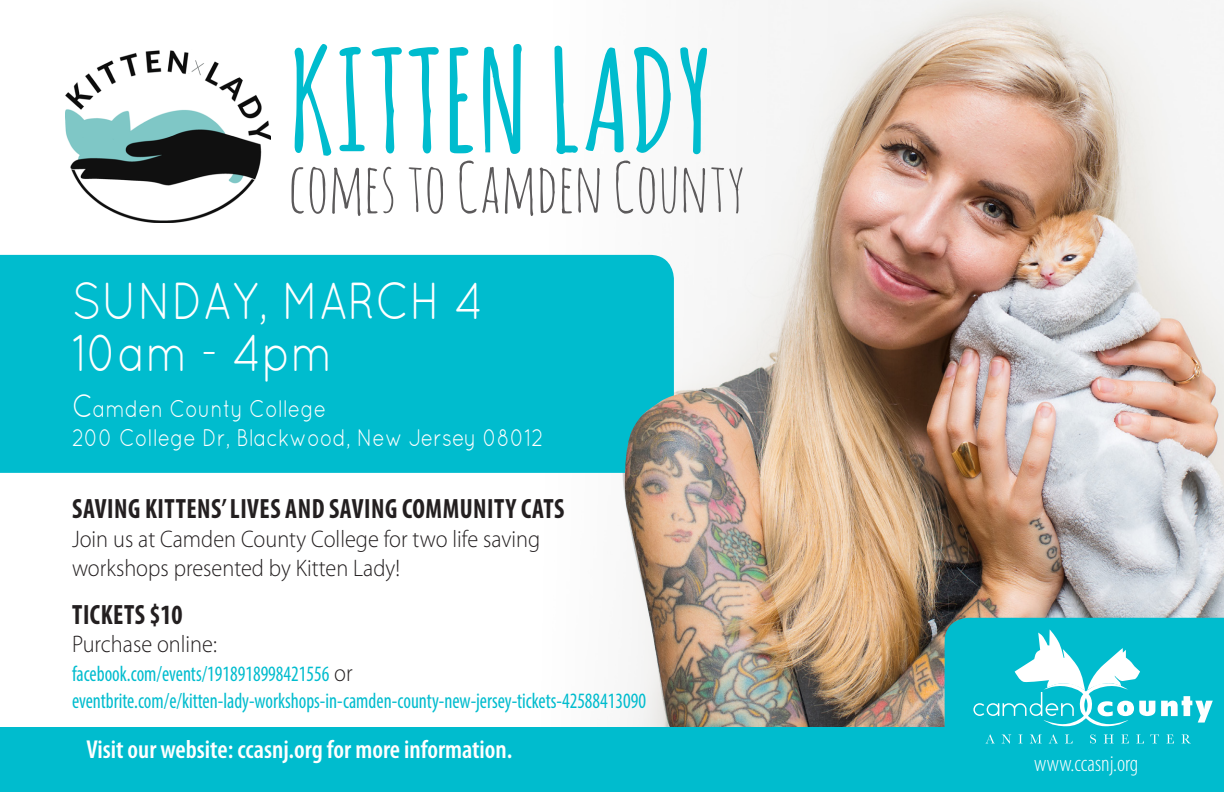
<style>
.page{position:relative;width:1224px;height:792px;background:#fff}
.page>*{position:absolute;margin:0;border:0;box-sizing:border-box;transform-origin:0 0}
.t1{font:700 139.2px "Amatic SC";color:#00bcce}
.t2{font:68px "Amatic SC";color:#5c5a5b}
.t3{font:52px "Quicksand";color:#fff;scale:.85 1}
.t4{font:700 condensed 28px "Myriad Pro";letter-spacing:.02em;color:#231f20;scale:.93 1}
.t5{font:600 condensed 26px "Myriad Pro";color:#fff}
.t6{font:300 24px/28.8px "Myriad Pro";color:#231f20;scale:.93 1}
.t7{font:24px "Quicksand";color:#fff;scale:.85 1}
.t8{font:300 condensed 23px "Myriad Pro";color:#fff}
.t9{font:condensed 22px "Myriad Pro";color:#00bcce;scale:.9 1}
.s1{font-size:32px}
.s2{font-weight:300;font-stretch:normal;font-size:24px;color:#231f20}
</style>
<div class="page">
<img style="left:540px;top:0;width:684px;height:727px">
<div style="left:0;top:255px;width:674px;height:218px;background:#00bcce"></div>
<img style="left:66px;top:50px;width:204px;height:172px">
<img style="left:623px;top:390px;width:190px;height:337px">
<div style="left:0;top:727px;width:1224px;height:65px;background:#00bcce"></div>
<div style="left:945px;top:618px;width:279px;height:126px;background:#00bcce"></div>
<svg style="left:986px;top:734px;width:9px;height:9px"></svg>
<svg style="left:1002px;top:735px;width:9px;height:9px"></svg>
<svg style="left:1018px;top:735px;width:5px;height:8px"></svg>
<svg style="left:1030px;top:735px;width:12px;height:8px"></svg>
<svg style="left:1049px;top:734px;width:9px;height:9px"></svg>
<svg style="left:1065px;top:735px;width:8px;height:8px"></svg>
<svg style="left:1090px;top:734px;width:6px;height:10px"></svg>
<svg style="left:1104px;top:735px;width:10px;height:8px"></svg>
<svg style="left:1121px;top:735px;width:8px;height:8px"></svg>
<svg style="left:1136px;top:735px;width:8px;height:8px"></svg>
<svg style="left:1150px;top:735px;width:9px;height:8px"></svg>
<svg style="left:1166px;top:735px;width:8px;height:8px"></svg>
<svg style="left:1182px;top:734px;width:9px;height:9px"></svg>
<svg style="left:973px;top:629px;width:182px;height:98px"></svg>
<svg style="left:1161px;top:696px;width:52px;height:27px"></svg>
<p class="t1" style="left:288px;top:2px;width:425px">KITTEN LADY</p>
<p class="t2" style="left:288px;top:143px;width:459px">COMES TO CAMDEN COUNTY</p>
<p class="t3" style="left:72px;top:271px;width:486px">SUNDAY, MARCH 4</p>
<p class="t3" style="left:72px;top:323px;width:308px">10am - 4pm</p>
<p class="t7" style="left:72px;top:395px;width:301px"><span class="s1">C</span>amden County College</p>
<p class="t7" style="left:72px;top:424px;width:556px">200 College Dr, Blackwood, New Jersey 08012</p>
<p class="t4" style="left:72px;top:492px;width:531px">SAVING KITTENS’ LIVES AND SAVING COMMUNITY CATS</p>
<p class="t6" style="left:72px;top:525px;width:505px">Join us at Camden County College for two life saving workshops presented by Kitten Lady!</p>
<p class="t4" style="left:72px;top:597px;width:120px">TICKETS $10</p>
<p class="t6" style="left:72px;top:630px;width:157px">Purchase online:</p>
<p class="t9" style="left:72px;top:661px;width:313px">facebook.com/events/1918918998421556 <span class="s2">or</span></p>
<p class="t9" style="left:72px;top:687px;width:639px">eventbrite.com/e/kitten-lady-workshops-in-camden-county-new-jersey-tickets-42588413090</p>
<p class="t5" style="left:86px;top:734px;width:428px">Visit our website: ccasnj.org for more information.</p>
<p class="t8" style="left:1034px;top:750px;width:106px">www.ccasnj.org</p>
</div>
